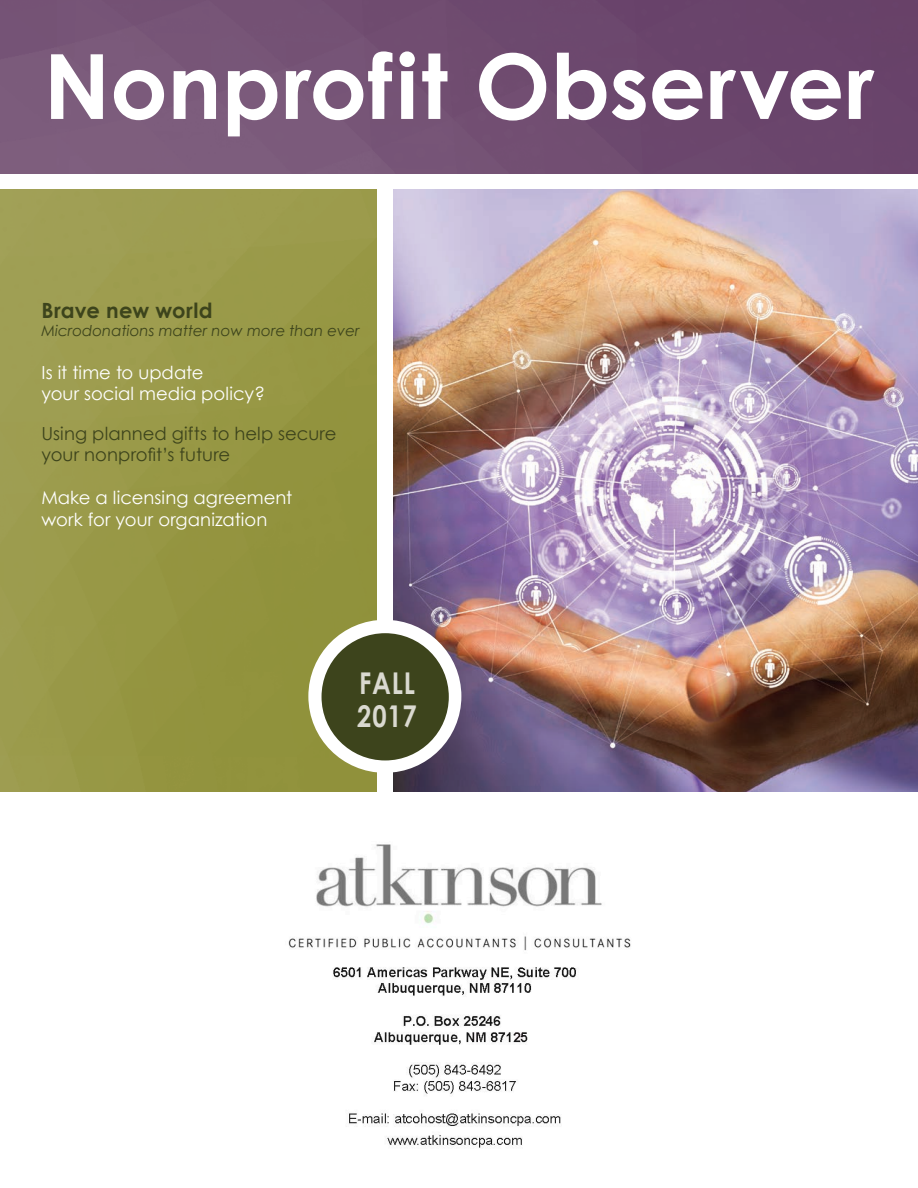
<style>
.page{position:relative;width:918px;height:1188px;background:#fff}
.page>*{position:absolute;margin:0;border:0;box-sizing:border-box;transform-origin:0 0}
.t1{font:700 90px "Century Gothic";letter-spacing:.005em;color:#fff}
.t2{font:700 30px/33px "Century Gothic";letter-spacing:.03em;color:#dad9d0;scale:.85 1}
.t3{font:700 21px "Century Gothic";letter-spacing:.015em;color:#3d441c}
.t4{font:18px/21.6px "Century Gothic";letter-spacing:.005em;color:#fff}
.t5{font:18px/21.6px "Century Gothic";letter-spacing:.005em;color:#3d441c}
.t6{font:italic 15px "Century Gothic";color:#3d441c}
</style>
<div class="page">
<img style="left:393px;top:189px;width:525px;height:603px">
<img style="left:0;top:0;width:918px;height:174px">
<img style="left:0;top:189px;width:376px;height:603px">
<div style="left:308px;top:620px;width:153px;height:153px;background:#fff;border-radius:50%"></div>
<div style="left:322px;top:633px;width:127px;height:127px;background:#3d441c;border-radius:50%"></div>
<img style="left:288px;top:844px;width:343px;height:304px">
<h1 class="t1" style="left:44px;top:30px;width:832px">Nonprofit Observer</h1>
<p class="t3" style="left:41px;top:297px;width:173px">Brave new world</p>
<p class="t6" style="left:41px;top:322px;width:320px">Microdonations matter now more than ever</p>
<p class="t4" style="left:41px;top:361px;width:225px">Is it time to update<br>your social media policy?</p>
<p class="t5" style="left:41px;top:422px;width:297px">Using planned gifts to help secure your nonprofit’s future</p>
<p class="t4" style="left:41px;top:487px;width:252px">Make a licensing agreement work for your organization</p>
<h2 class="t2" style="left:357px;top:666px;width:71px">FALL<br>2017</h2>
</div>
